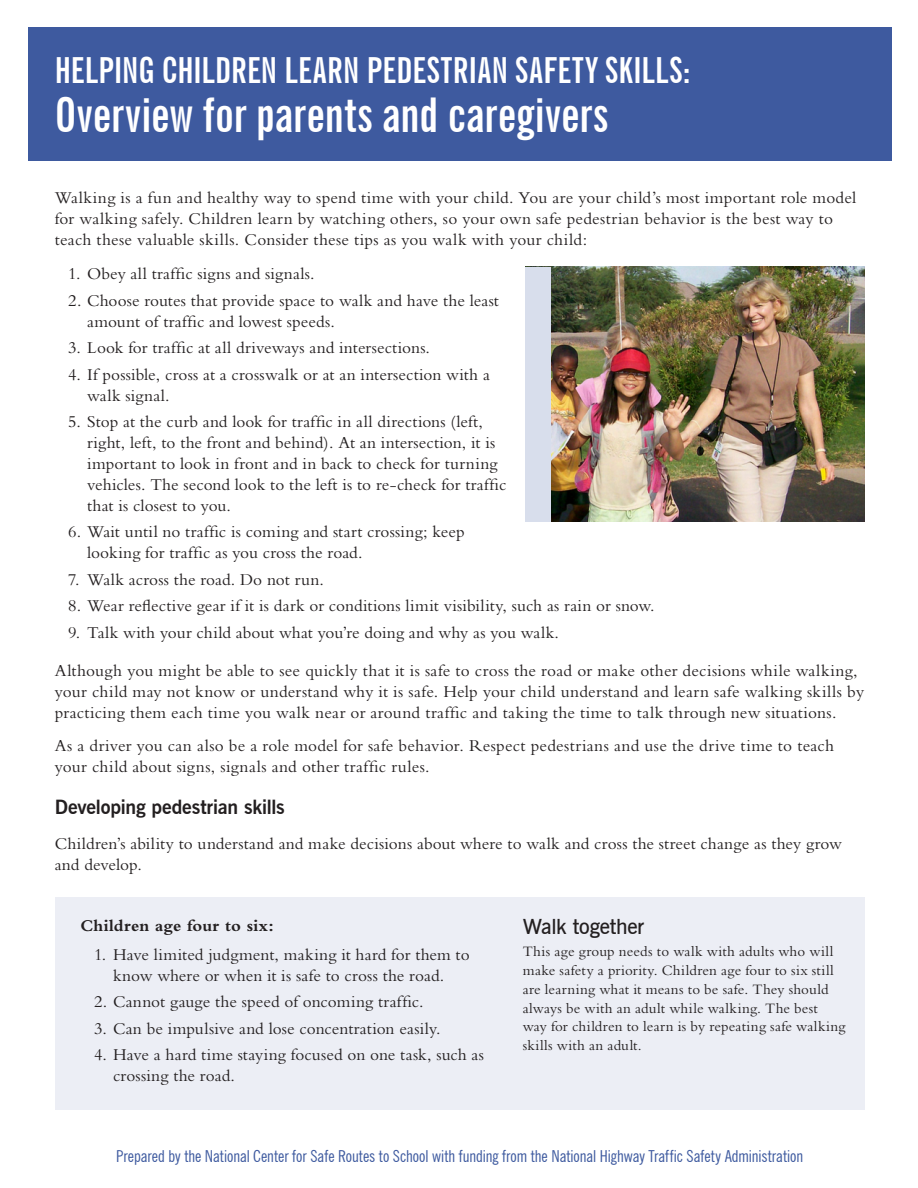
<style>
.page{position:relative;width:918px;height:1188px;background:#fff}
.page>*{position:absolute;margin:0;border:0;box-sizing:border-box;transform-origin:0 0}
.t1{font:700 extra-condensed 48px "News Gothic BT";letter-spacing:-.005em;color:#fff}
.t2{font:700 extra-condensed 36px "News Gothic BT";letter-spacing:.015em;color:#fff}
.t3{font:600 21px "News Gothic BT";letter-spacing:-.015em;color:#231f20}
.t4{font:700 19.5px "News Gothic BT";letter-spacing:-.01em;color:#231f20}
.t5{font:17.25px/21px "Bembo";letter-spacing:.01em;color:#231f20}
.t6{font:700 17.25px "Bembo";letter-spacing:.01em;color:#231f20}
.t7{font:condensed 16.5px "News Gothic BT";color:#3e5a9f}
.t8{font:15px/18.8px "Bembo";letter-spacing:.02em;color:#231f20}
</style>
<div class="page">
<div style="left:28px;top:28px;width:864px;height:133px;background:#3e5a9f"></div>
<img style="left:551px;top:267px;width:314px;height:255px">
<div style="left:525px;top:267px;width:26px;height:255px;background:#d8deec"></div>
<div style="left:55px;top:897px;width:810px;height:213px;background:#eceef5"></div>
<p class="t2" style="left:55px;top:48px;width:637px">Helping cHildren learn pedestrian safety skills:</p>
<p class="t1" style="left:55px;top:85px;width:555px">Overview for parents and caregivers</p>
<p class="t5" style="left:55px;top:187px;width:803px">Walking is a fun and healthy way to spend time with your child. You are your child’s most important role model for walking safely. Children learn by watching others, so your own safe pedestrian behavior is the best way to teach these valuable skills. Consider these tips as you walk with your child:</p>
<p class="t5" style="left:68px;top:263px;width:248px">1. Obey all traffic signs and signals.</p>
<p class="t5" style="left:87px;top:290px;width:413px;text-indent:-19px">2. Choose routes that provide space to walk and have the least amount of traffic and lowest speeds.</p>
<p class="t5" style="left:68px;top:337px;width:363px">3. Look for traffic at all driveways and intersections.</p>
<p class="t5" style="left:87px;top:363px;width:404px;text-indent:-19px">4. If possible, cross at a crosswalk or at an intersection with a walk signal.</p>
<p class="t5" style="left:87px;top:411px;width:421px;text-indent:-19px">5. Stop at the curb and look for traffic in all directions (left, right, left, to the front and behind). At an intersection, it is important to look in front and in back to check for turning vehicles. The second look to the left is to re-check for traffic that is closest to you.</p>
<p class="t5" style="left:87px;top:521px;width:379px;text-indent:-19px">6. Wait until no traffic is coming and start crossing; keep looking for traffic as you cross the road.</p>
<p class="t5" style="left:68px;top:569px;width:257px">7. Walk across the road. Do not run.</p>
<p class="t5" style="left:68px;top:595px;width:588px">8. Wear reflective gear if it is dark or conditions limit visibility, such as rain or snow.</p>
<p class="t5" style="left:68px;top:621px;width:492px">9. Talk with your child about what you’re doing and why as you walk.</p>
<p class="t5" style="left:55px;top:660px;width:811px">Although you might be able to see quickly that it is safe to cross the road or make other decisions while walking, your child may not know or understand why it is safe. Help your child understand and learn safe walking skills by practicing them each time you walk near or around traffic and taking the time to talk through new situations.</p>
<p class="t5" style="left:55px;top:735px;width:781px">As a driver you can also be a role model for safe behavior. Respect pedestrians and use the drive time to teach your child about signs, signals and other traffic rules.</p>
<p class="t4" style="left:55px;top:795px;width:231px">Developing pedestrian skills</p>
<p class="t5" style="left:55px;top:832px;width:789px">Children’s ability to understand and make decisions about where to walk and cross the street change as they grow and develop.</p>
<p class="t6" style="left:81px;top:916px;width:195px">Children age four to six:</p>
<p class="t5" style="left:94px;top:944px;width:377px;text-align:center">1. Have limited judgment, making it hard for them to know where or when it is safe to cross the road.</p>
<p class="t5" style="left:94px;top:991px;width:331px">2. Cannot gauge the speed of oncoming traffic.</p>
<p class="t5" style="left:94px;top:1018px;width:348px">3. Can be impulsive and lose concentration easily.</p>
<p class="t5" style="left:113px;top:1044px;width:373px;text-indent:-19px">4. Have a hard time staying focused on one task, such as crossing the road.</p>
<p class="t3" style="left:523px;top:913px;width:123px">Walk together</p>
<p class="t8" style="left:523px;top:942px;width:324px">This age group needs to walk with adults who will make safety a priority. Children age four to six still are learning what it means to be safe. They should always be with an adult while walking. The best way for children to learn is by repeating safe walking skills with an adult.</p>
<p class="t7" style="left:116px;top:1146px;width:689px">Prepared by the National Center for Safe Routes to School with funding from the National Highway Traffic Safety Administration</p>
</div>
